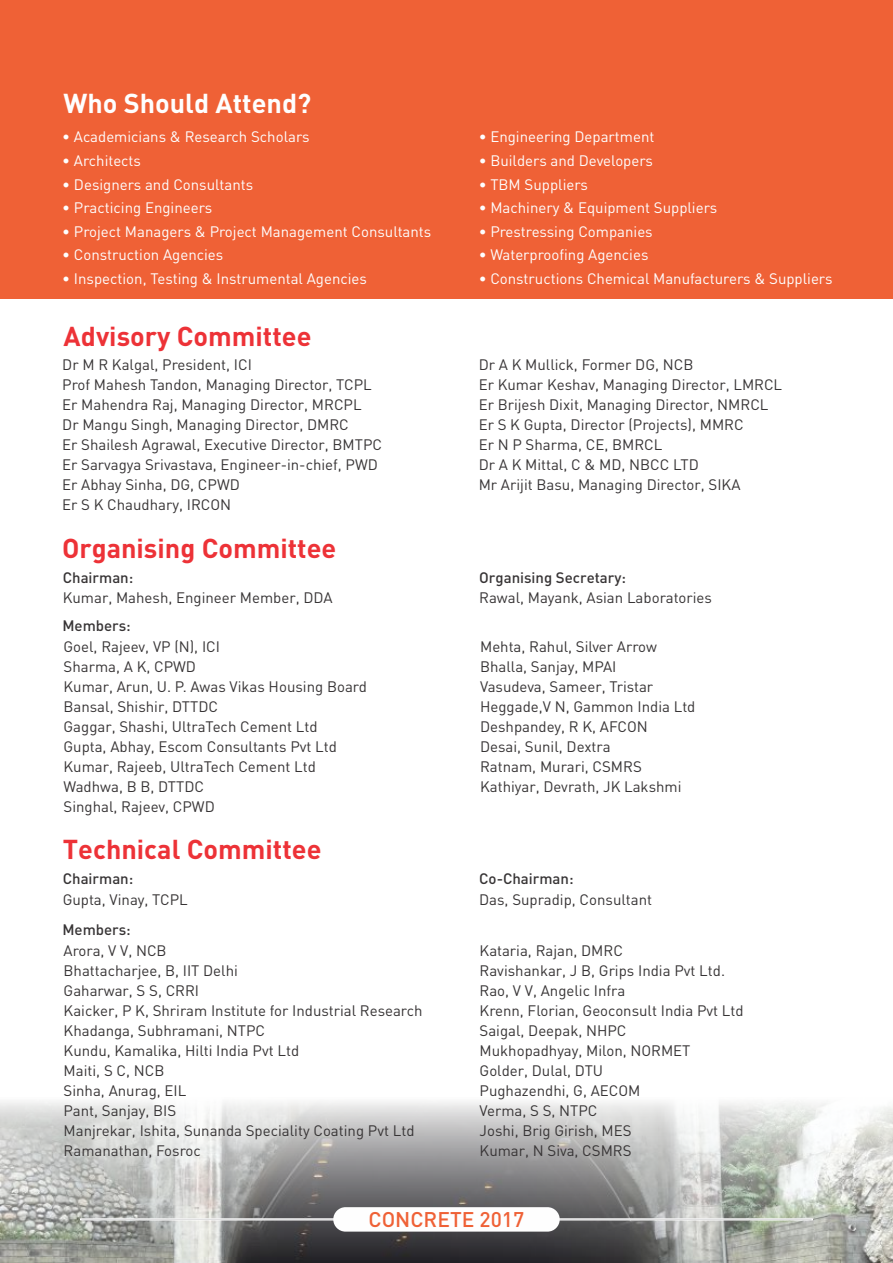
<style>
.page{position:relative;width:893px;height:1263px;background:#fff}
.page>*{position:absolute;margin:0;border:0;box-sizing:border-box;transform-origin:0 0}
.t1{font:700 27px "DIN";color:#ed3237}
.t2{font:700 27px "DIN";color:#fefefe}
.t3{font:500 21px "DIN";color:#ef6136}
.t4{font:15px/20px "DIN";color:#373435}
.t5{font:15px "DIN";color:#fefefe}
.t6{font:500 15px "DIN";color:#373435}
</style>
<div class="page">
<img style="left:0;top:1101px;width:893px;height:162px">
<div style="left:0;top:0;width:893px;height:299px;background:#ef6136"></div>
<svg style="left:80px;top:1218px;width:733px;height:2px"></svg>
<div style="left:333px;top:1207px;width:227px;height:24px;background:#fefefe;border-radius:12px"></div>
<h1 class="t2" style="left:64px;top:86px;width:249px">Who Should Attend?</h1>
<p class="t5" style="left:62px;top:131px;width:249px">• Academicians &amp; Research Scholars</p>
<p class="t5" style="left:62px;top:155px;width:80px">• Architects</p>
<p class="t5" style="left:62px;top:178px;width:192px">• Designers and Consultants</p>
<p class="t5" style="left:62px;top:202px;width:152px">• Practicing Engineers</p>
<p class="t5" style="left:62px;top:225px;width:371px">• Project Managers &amp; Project Management Consultants</p>
<p class="t5" style="left:62px;top:249px;width:163px">• Construction Agencies</p>
<p class="t5" style="left:62px;top:273px;width:306px">• Inspection, Testing &amp; Instrumental Agencies</p>
<p class="t5" style="left:479px;top:131px;width:177px">• Engineering Department</p>
<p class="t5" style="left:479px;top:155px;width:176px">• Builders and Developers</p>
<p class="t5" style="left:479px;top:178px;width:111px">• TBM Suppliers</p>
<p class="t5" style="left:479px;top:202px;width:240px">• Machinery &amp; Equipment Suppliers</p>
<p class="t5" style="left:479px;top:225px;width:176px">• Prestressing Companies</p>
<p class="t5" style="left:479px;top:249px;width:171px">• Waterproofing Agencies</p>
<p class="t5" style="left:479px;top:273px;width:355px">• Constructions Chemical Manufacturers &amp; Suppliers</p>
<h1 class="t1" style="left:64px;top:319px;width:249px">Advisory Committee</h1>
<p class="t4" style="left:62px;top:356px;width:321px">Dr M R Kalgal, President, ICI<br>Prof Mahesh Tandon, Managing Director, TCPL Er Mahendra Raj, Managing Director, MRCPL<br>Dr Mangu Singh, Managing Director, DMRC<br>Er Shailesh Agrawal, Executive Director, BMTPC Er Sarvagya Srivastava, Engineer-in-chief, PWD Er Abhay Sinha, DG, CPWD<br>Er S K Chaudhary, IRCON</p>
<p class="t4" style="left:479px;top:356px;width:305px">Dr A K Mullick, Former DG, NCB<br>Er Kumar Keshav, Managing Director, LMRCL Er Brijesh Dixit, Managing Director, NMRCL Er S K Gupta, Director (Projects), MMRC<br>Er N P Sharma, CE, BMRCL<br>Dr A K Mittal, C &amp; MD, NBCC LTD<br>Mr Arijit Basu, Managing Director, SIKA</p>
<h1 class="t1" style="left:62px;top:531px;width:276px">Organising Committee</h1>
<p class="t6" style="left:63px;top:568px;width:72px">Chairman:</p>
<p class="t4" style="left:63px;top:589px;width:271px">Kumar, Mahesh, Engineer Member, DDA</p>
<p class="t6" style="left:62px;top:616px;width:70px">Members:</p>
<p class="t4" style="left:64px;top:638px;width:305px">Goel, Rajeev, VP (N), ICI<br>Sharma, A K, CPWD<br>Kumar, Arun, U. P. Awas Vikas Housing Board<br>Bansal, Shishir, DTTDC<br>Gaggar, Shashi, UltraTech Cement Ltd<br>Gupta, Abhay, Escom Consultants Pvt Ltd<br>Kumar, Rajeeb, UltraTech Cement Ltd<br>Wadhwa, B B, DTTDC<br>Singhal, Rajeev, CPWD</p>
<h1 class="t1" style="left:63px;top:832px;width:260px">Technical Committee</h1>
<p class="t6" style="left:63px;top:869px;width:72px">Chairman:</p>
<p class="t4" style="left:63px;top:891px;width:127px">Gupta, Vinay, TCPL</p>
<p class="t6" style="left:62px;top:919px;width:70px">Members:</p>
<p class="t4" style="left:64px;top:942px;width:360px">Arora, V V, NCB<br>Bhattacharjee, B, IIT Delhi<br>Gaharwar, S S, CRRI<br>Kaicker, P K, Shriram Institute for Industrial Research<br>Khadanga, Subhramani, NTPC<br>Kundu, Kamalika, Hilti India Pvt Ltd<br>Maiti, S C, NCB<br>Sinha, Anurag, EIL<br>Pant, Sanjay, BIS<br>Manjrekar, Ishita, Sunanda Speciality Coating Pvt Ltd<br>Ramanathan, Fosroc</p>
<p class="t6" style="left:479px;top:568px;width:148px">Organising Secretary:</p>
<p class="t4" style="left:479px;top:589px;width:234px">Rawal, Mayank, Asian Laboratories</p>
<p class="t4" style="left:480px;top:638px;width:217px">Mehta, Rahul, Silver Arrow<br>Bhalla, Sanjay, MPAI<br>Vasudeva, Sameer, Tristar<br>Heggade,V N, Gammon India Ltd<br>Deshpandey, R K, AFCON<br>Desai, Sunil, Dextra<br>Ratnam, Murari, CSMRS<br>Kathiyar, Devrath, JK Lakshmi</p>
<p class="t6" style="left:479px;top:869px;width:96px">Co-Chairman:</p>
<p class="t4" style="left:479px;top:891px;width:174px">Das, Supradip, Consultant</p>
<p class="t4" style="left:480px;top:942px;width:266px">Kataria, Rajan, DMRC<br>Ravishankar, J B, Grips India Pvt Ltd.<br>Rao, V V, Angelic Infra<br>Krenn, Florian, Geoconsult India Pvt Ltd<br>Saigal, Deepak, NHPC<br>Mukhopadhyay, Milon, NORMET<br>Golder, Dulal, DTU<br>Pughazendhi, G, AECOM<br>Verma, S S, NTPC<br>Joshi, Brig Girish, MES<br>Kumar, N Siva, CSMRS</p>
<h2 class="t3" style="left:368px;top:1206px;width:157px">CONCRETE 2017</h2>
</div>
